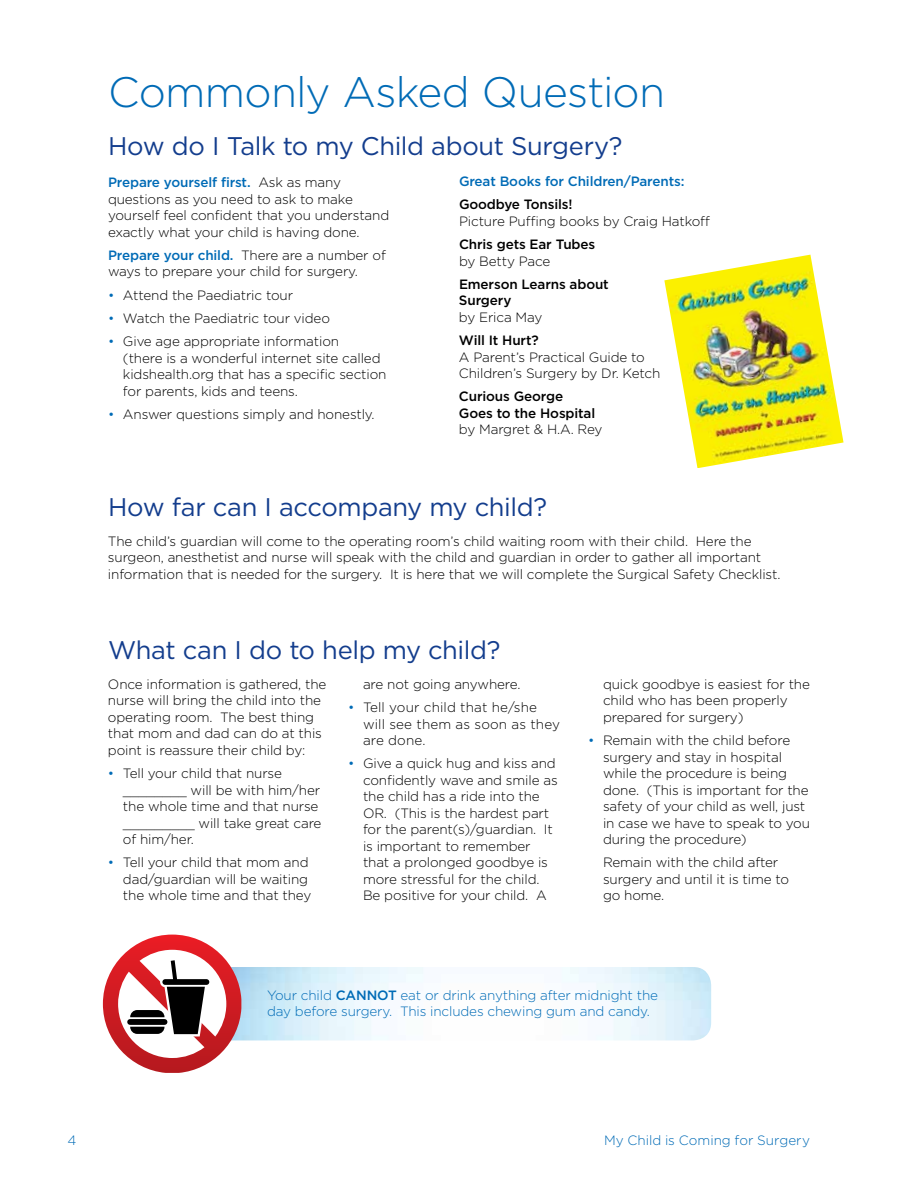
<style>
.page{position:relative;width:918px;height:1188px;background:#fff}
.page>*{position:absolute;margin:0;border:0;box-sizing:border-box;transform-origin:0 0}
.t1{font:300 42.45px "Gotham";letter-spacing:-.015em;color:#006bb6}
.t2{font:25.5px "Gotham";letter-spacing:-.015em;color:#133d8d}
.t3{font:300 13.5px/16.5px "Gotham";letter-spacing:-.01em;color:#000}
.t4{font:300 13.5px/16.5px "Gotham";letter-spacing:-.01em;color:#006bb6}
.t5{font:500 13.5px/16.5px "Gotham";letter-spacing:-.01em;color:#000}
.t6{font:300 13.5px/16.5px "Gotham";letter-spacing:.01em;color:#000}
.t7{font:500 13.5px "Gotham";letter-spacing:-.01em;color:#006bb6}
.s1{font-weight:500;color:#006bb6}
.s2{color:#006bb6}
.s3{font-weight:500}
</style>
<div class="page">
<img style="left:664px;top:255px;width:180px;height:213px">
<svg style="left:103px;top:935px;width:138px;height:138px"></svg>
<h1 class="t1" style="left:108px;top:65px;width:559px">Commonly Asked Question</h1>
<h2 class="t2" style="left:108px;top:132px;width:516px">How do I Talk to my Child about Surgery?</h2>
<p class="t3" style="left:108px;top:174px;width:283px"><span class="s1">Prepare yourself first.</span> Ask as many questions as you need to ask to make yourself feel confident that you understand exactly what your child is having done.</p>
<p class="t3" style="left:108px;top:247px;width:279px"><span class="s1">Prepare your child.</span> There are a number of ways to prepare your child for surgery.</p>
<p class="t3" style="left:108px;top:286px;width:187px"><span class="s2">•</span> Attend the Paediatric tour</p>
<p class="t3" style="left:108px;top:310px;width:224px"><span class="s2">•</span> Watch the Paediatric tour video</p>
<p class="t3" style="left:123px;top:333px;width:265px;text-indent:-15px"><span class="s2">•</span> Give age appropriate information<br>(there is a wonderful internet site called kidshealth.org that has a specific section for parents, kids and teens.</p>
<p class="t3" style="left:108px;top:406px;width:268px"><span class="s2">•</span> Answer questions simply and honestly.</p>
<p class="t7" style="left:459px;top:174px;width:227px">Great Books for Children/Parents:</p>
<p class="t5" style="left:459px;top:196px;width:115px">Goodbye Tonsils!</p>
<p class="t3" style="left:459px;top:213px;width:253px">Picture Puffing books by Craig Hatkoff</p>
<p class="t5" style="left:459px;top:236px;width:138px">Chris gets Ear Tubes</p>
<p class="t3" style="left:459px;top:252px;width:93px">by Betty Pace</p>
<p class="t5" style="left:459px;top:276px;width:151px">Emerson Learns about<br>Surgery</p>
<p class="t3" style="left:459px;top:309px;width:85px">by Erica May</p>
<p class="t5" style="left:459px;top:332px;width:81px">Will It Hurt?</p>
<p class="t3" style="left:459px;top:348px;width:203px">A Parent’s Practical Guide to<br>Children’s Surgery by Dr. Ketch</p>
<p class="t5" style="left:459px;top:388px;width:138px">Curious George<br>Goes to the Hospital</p>
<p class="t3" style="left:459px;top:421px;width:145px">by Margret &amp; H.A. Rey</p>
<h2 class="t2" style="left:108px;top:493px;width:441px">How far can I accompany my child?</h2>
<p class="t3" style="left:108px;top:532px;width:674px">The child’s guardian will come to the operating room’s child waiting room with their child. Here the surgeon, anesthetist and nurse will speak with the child and guardian in order to gather all important information that is needed for the surgery. It is here that we will complete the Surgical Safety Checklist.</p>
<h2 class="t2" style="left:108px;top:636px;width:394px">What can I do to help my child?</h2>
<p class="t3" style="left:108px;top:676px;width:220px">Once information is gathered, the nurse will bring the child into the operating room. The best thing that mom and dad can do at this point is reassure their child by:</p>
<p class="t3" style="left:123px;top:765px;width:200px;text-indent:-15px"><span class="s2">•</span> Tell your child that nurse ________ will be with him/her the whole time and that nurse _________ will take great care of him/her.</p>
<p class="t3" style="left:123px;top:854px;width:190px;text-indent:-15px"><span class="s2">•</span> Tell your child that mom and dad/guardian will be waiting the whole time and that they</p>
<p class="t3" style="left:363px;top:676px;width:159px">are not going anywhere.</p>
<p class="t6" style="left:363px;top:699px;width:199px;text-indent:-15px"><span class="s2">•</span> Tell your child that he/she will see them as soon as they are done.</p>
<p class="t3" style="left:363px;top:755px;width:196px;text-indent:-15px"><span class="s2">•</span> Give a quick hug and kiss and confidently wave and smile as the child has a ride into the<br>OR. (This is the hardest part for the parent(s)/guardian. It is important to remember that a prolonged goodbye is more stressful for the child.<br>Be positive for your child. A</p>
<p class="t3" style="left:603px;top:675px;width:208px">quick goodbye is easiest for the child who has been properly prepared for surgery)</p>
<p class="t3" style="left:603px;top:732px;width:208px;text-indent:-15px"><span class="s2">•</span> Remain with the child before surgery and stay in hospital while the procedure is being done. (This is important for the safety of your child as well, just in case we have to speak to you during the procedure)</p>
<p class="t3" style="left:603px;top:854px;width:188px">Remain with the child after surgery and until it is time to go home.</p>
<p class="t4" style="left:267px;top:986px;width:393px">Your child <span class="s3">CANNOT</span> eat or drink anything after midnight the day before surgery. This includes chewing gum and candy.</p>
<p class="t4" style="left:67px;top:1131px;width:10px">4</p>
<p class="t4" style="left:604px;top:1131px;width:207px">My Child is Coming for Surgery</p>
</div>
